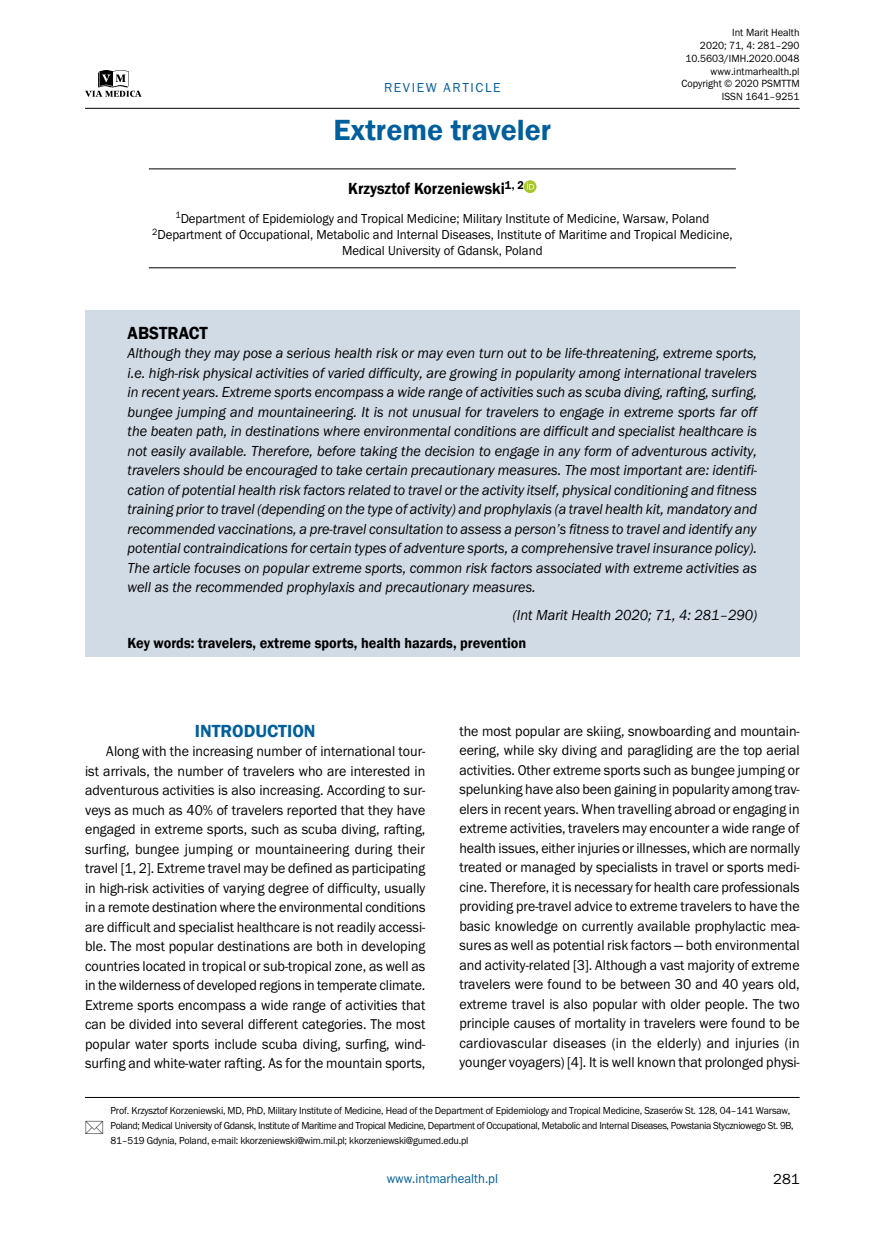
<style>
.page{position:relative;width:872px;height:1234px;background:#fff}
.page>*{position:absolute;margin:0;border:0;box-sizing:border-box;transform-origin:0 0}
.t1{font:600 30px "Franklin Gothic";color:#005f9c}
.t2{font:600 18px "Franklin Gothic";color:#005f9c}
.t3{font:600 18px "Franklin Gothic";color:#000;scale:.95 1}
.t4{font:600 16.5px "Franklin Gothic";color:#000;scale:.95 1}
.t5{font:italic 15px/19.5px "Franklin Got Itc TEE";color:#000;text-align:justify;scale:.95 1}
.t6{font:600 15px "Franklin Gothic";color:#000;scale:.95 1}
.t7{font:15px "Franklin Got Itc TEE";color:#000}
.t8{font:14.7px/19.5px "Franklin Got Itc TEE";color:#000;text-align:justify;scale:.95 1}
.t9{font:13.5px/16.2px "Franklin Got Itc TEE";color:#000;text-align:center;scale:.95 1}
.t10{font:13.5px "Franklin Got Itc TEE";color:#005f9c;scale:.95 1}
.t11{font:13.5px "Franklin Got Itc TEE";letter-spacing:.12em;color:#005f9c}
.t12{font:10.8px/12.8px "Franklin Got Itc TEE";color:#000;text-align:right;scale:.95 1}
.t13{font:10.5px/15px "Franklin Got Itc TEE";letter-spacing:-.02em;color:#000;scale:.95 1}
</style>
<div class="page">
<hr style="left:85px;top:1096px;width:714px;height:1px;background:#000">
<div style="left:85px;top:310px;width:714px;height:346px;background:#d1dbe5"></div>
<hr style="left:149px;top:168px;width:587px;height:1px;background:#000">
<hr style="left:149px;top:267px;width:587px;height:1px;background:#000">
<svg style="left:524px;top:180px;width:12px;height:13px"></svg>
<svg style="left:527px;top:182px;width:7px;height:8px"></svg>
<hr style="left:85px;top:108px;width:714px;height:1px;background:#000">
<svg style="left:85px;top:70px;width:57px;height:27px"></svg>
<p class="t11" style="left:384px;top:80px;width:118px">REVIEW ARTICLE</p>
<h1 class="t1" style="left:333px;top:112px;width:219px">Extreme traveler</h1>
<p class="t12" style="left:681px;top:27px;width:126px">Int Marit Health<br>2020; 71, 4: 281–290<br>10.5603/IMH.2020.0048 www.intmarhealth.pl<br>Copyright © 2020 PSMTTM<br>ISSN 1641–9251</p>
<p class="t4" style="left:348px;top:178px;width:186px">Krzysztof Korzeniewski<sup>1,</sup> <sup>2</sup></p>
<p class="t9" style="left:152px;top:210px;width:612px"><sup>1</sup>Department of Epidemiology and Tropical Medicine; Military Institute of Medicine, Warsaw, Poland<br><sup>2</sup>Department of Occupational, Metabolic and Internal Diseases, Institute of Maritime and Tropical Medicine,<br>Medical University of Gdansk, Poland</p>
<p class="t3" style="left:128px;top:321px;width:86px">ABSTRACT</p>
<p class="t5" style="left:128px;top:343px;width:664px">Although they may pose a serious health risk or may even turn out to be life-threatening, extreme sports, i.e. high-risk physical activities of varied difficulty, are growing in popularity among international travelers in recent years. Extreme sports encompass a wide range of activities such as scuba diving, rafting, surfing, bungee jumping and mountaineering. It is not unusual for travelers to engage in extreme sports far off the beaten path, in destinations where environmental conditions are difficult and specialist healthcare is not easily available. Therefore, before taking the decision to engage in any form of adventurous activity, travelers should be encouraged to take certain precautionary measures. The most important are: identifi&shy;cation of potential health risk factors related to travel or the activity itself, physical conditioning and fitness training prior to travel (depending on the type of activity) and prophylaxis (a travel health kit, mandatory and recommended vaccinations, a pre-travel consultation to assess a person’s fitness to travel and identify any potential contraindications for certain types of adventure sports, a comprehensive travel insurance policy).<br>The article focuses on popular extreme sports, common risk factors associated with extreme activities as well as the recommended prophylaxis and precautionary measures.</p>
<p class="t5" style="left:513px;top:605px;width:259px">(Int Marit Health 2020; 71, 4: 281–290)</p>
<p class="t6" style="left:128px;top:634px;width:421px">Key words: travelers, extreme sports, health hazards, prevention</p>
<p class="t2" style="left:195px;top:719px;width:122px">INTRODUCTION</p>
<p class="t8" style="left:85px;top:741px;width:360px;text-indent:21px">Along with the increasing number of international tour&shy;ist arrivals, the number of travelers who are interested in adventurous activities is also increasing. According to sur&shy;veys as much as 40% of travelers reported that they have engaged in extreme sports, such as scuba diving, rafting, surfing, bungee jumping or mountaineering during their travel [1, 2]. Extreme travel may be defined as participating in high-risk activities of varying degree of difficulty, usually in a remote destination where the environmental conditions are difficult and specialist healthcare is not readily accessi&shy;ble. The most popular destinations are both in developing countries located in tropical or sub-tropical zone, as well as in the wilderness of developed regions in temperate climate.<br>Extreme sports encompass a wide range of activities that can be divided into several different categories. The most popular water sports include scuba diving, surfing, wind&shy;surfing and white-water rafting. As for the mountain sports,</p>
<p class="t8" style="left:459px;top:721px;width:360px">the most popular are skiing, snowboarding and mountain&shy;eering, while sky diving and paragliding are the top aerial activities. Other extreme sports such as bungee jumping or spelunking have also been gaining in popularity among trav&shy;elers in recent years. When travelling abroad or engaging in extreme activities, travelers may encounter a wide range of health issues, either injuries or illnesses, which are normally treated or managed by specialists in travel or sports medi&shy;cine. Therefore, it is necessary for health care professionals providing pre-travel advice to extreme travelers to have the basic knowledge on currently available prophylactic mea&shy;sures as well as potential risk factors — both environmental and activity-related [3]. Although a vast majority of extreme travelers were found to be between 30 and 40 years old, extreme travel is also popular with older people. The two principle causes of mortality in travelers were found to be cardiovascular diseases (in the elderly) and injuries (in younger voyagers) [4]. It is well known that prolonged physi-</p>
<p class="t13" style="left:111px;top:1102px;width:720px">Prof. Krzysztof Korzeniewski, MD, PhD, Military Institute of Medicine, Head of the Department of Epidemiology and Tropical Medicine, Szaserów St. 128, 04–141 Warsaw,<br>Poland; Medical University of Gdansk, Institute of Maritime and Tropical Medicine, Department of Occupational, Metabolic and Internal Diseases, Powstania Styczniowego St. 9B,<br>81–519 Gdynia, Poland, e-mail: kkorzeniewski@wim.mil.pl; kkorzeniewski@gumed.edu.pl</p>
<p class="t10" style="left:387px;top:1170px;width:119px">www.intmarhealth.pl</p>
<p class="t7" style="left:773px;top:1170px;width:28px">281</p>
</div>
